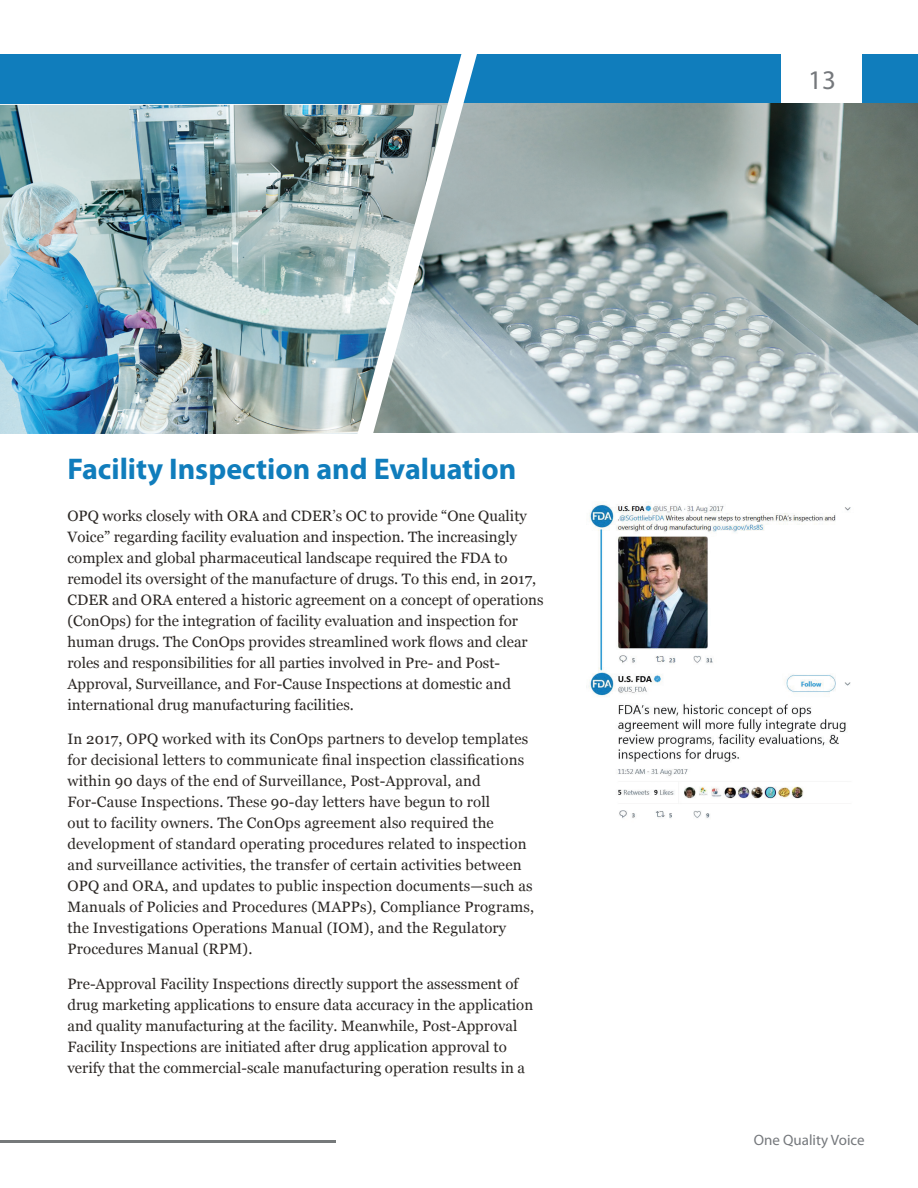
<style>
.page{position:relative;width:918px;height:1188px;background:#fff}
.page>*{position:absolute;margin:0;border:0;box-sizing:border-box;transform-origin:0 0}
.t1{font:700 30px "Myriad Pro";color:#107dbc}
.t2{font:27px "Myriad Pro";color:#75787c}
.t3{font:15px/21px "Georgia";color:#2b2724}
.t4{font:15px "Myriad Pro";color:#75787c}
</style>
<div class="page">
<hr style="left:0;top:1141px;width:600px;height:2px;background:#76797a">
<div style="left:0;top:54px;width:918px;height:49px;background:#107dbc"></div>
<div style="left:781px;top:54px;width:80px;height:49px;background:#fff"></div>
<div style="left:336px;top:1128px;width:529px;height:23px;background:#fff"></div>
<img style="left:586px;top:504px;width:265px;height:315px">
<img style="left:539px;top:103px;width:379px;height:329px">
<img style="left:0;top:105px;width:344px;height:329px">
<svg style="left:344px;top:54px;width:195px;height:380px"></svg>
<h1 class="t1" style="left:68px;top:450px;width:450px">Facility Inspection and Evaluation</h1>
<p class="t3" style="left:68px;top:504px;width:478px">OPQ works closely with ORA and CDER’s OC to provide “One Quality Voice” regarding facility evaluation and inspection. The increasingly complex and global pharmaceutical landscape required the FDA to remodel its oversight of the manufacture of drugs. To this end, in 2017, CDER and ORA entered a historic agreement on a concept of operations (ConOps) for the integration of facility evaluation and inspection for human drugs. The ConOps provides streamlined work flows and clear roles and responsibilities for all parties involved in Pre- and Post-Approval, Surveillance, and For-Cause Inspections at domestic and international drug manufacturing facilities.</p>
<p class="t3" style="left:68px;top:728px;width:468px">In 2017, OPQ worked with its ConOps partners to develop templates for decisional letters to communicate final inspection classifications within 90 days of the end of Surveillance, Post-Approval, and For-Cause Inspections. These 90-day letters have begun to roll<br>out to facility owners. The ConOps agreement also required the development of standard operating procedures related to inspection and surveillance activities, the transfer of certain activities between OPQ and ORA, and updates to public inspection documents—such as Manuals of Policies and Procedures (MAPPs), Compliance Programs, the Investigations Operations Manual (IOM), and the Regulatory Procedures Manual (RPM).</p>
<p class="t3" style="left:68px;top:972px;width:467px">Pre-Approval Facility Inspections directly support the assessment of drug marketing applications to ensure data accuracy in the application and quality manufacturing at the facility. Meanwhile, Post-Approval Facility Inspections are initiated after drug application approval to verify that the commercial-scale manufacturing operation results in a</p>
<h2 class="t2" style="left:808px;top:63px;width:29px">13</h2>
<p class="t4" style="left:754px;top:1131px;width:112px">One Quality Voice</p>
</div>
